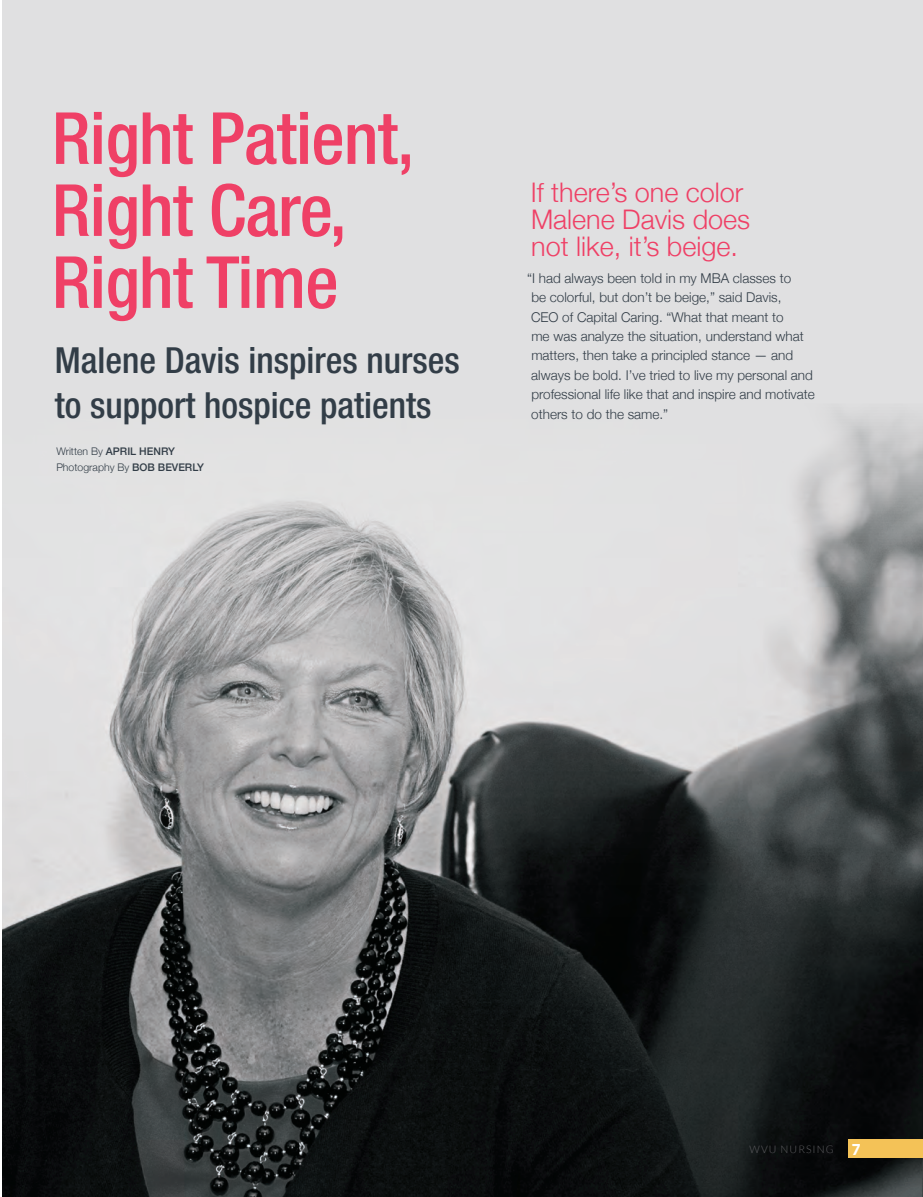
<style>
.page{position:relative;width:923px;height:1197px;background:#fff}
.page>*{position:absolute;margin:0;border:0;box-sizing:border-box;transform-origin:0 0}
.t1{font:500 condensed 72px/72px "Helvetica Neue LT Std";letter-spacing:-.01em;color:#ef4066}
.t2{font:500 condensed 36px/45px "Helvetica Neue LT Std";color:#323d47}
.t3{font:300 27px/27px "Helvetica Neue";color:#ef4066}
.t4{font:300 13.5px/19.5px "Helvetica Neue";color:#323d47}
.t5{font:300 10.5px/15.6px "Helvetica Neue";color:#323d47}
.t6{font:300 10.5px "Lato";letter-spacing:.1em;color:#5f5f62}
.s1{font-weight:500}
.s2{font-weight:900;font-size:15px;color:#fff}
</style>
<div class="page">
<div style="left:2px;top:0;width:921px;height:1197px;background:#e0e0e1"></div>
<img style="left:2px;top:413px;width:921px;height:784px">
<div style="left:848px;top:1139px;width:75px;height:19px;background:#f4c257"></div>
<svg style="left:919px;top:1192px;width:4px;height:5px"></svg>
<h1 class="t1" style="left:52px;top:101px;width:364px">Right Patient,<br>Right Care,<br>Right Time</h1>
<h2 class="t2" style="left:55px;top:337px;width:406px">Malene Davis inspires nurses to support hospice patients</h2>
<p class="t5" style="left:56px;top:443px;width:149px">Written By <span class="s1">APRIL HENRY<br></span>Photography By <span class="s1">BOB BEVERLY</span></p>
<h3 class="t3" style="left:531px;top:178px;width:221px">If there’s one color<br>Malene Davis does not like, it’s beige.</h3>
<p class="t4" style="left:527px;top:267px;width:289px">“I had always been told in my MBA classes to<br>be colorful, but don’t be beige,” said Davis,<br>CEO of Capital Caring. “What that meant to<br>me was analyze the situation, understand what matters, then take a principled stance — and always be bold. I’ve tried to live my personal and professional life like that and inspire and motivate others to do the same.”</p>
<p class="t6" style="left:749px;top:1144px;width:112px">WVU NURSING <span class="s2">7</span></p>
</div>
